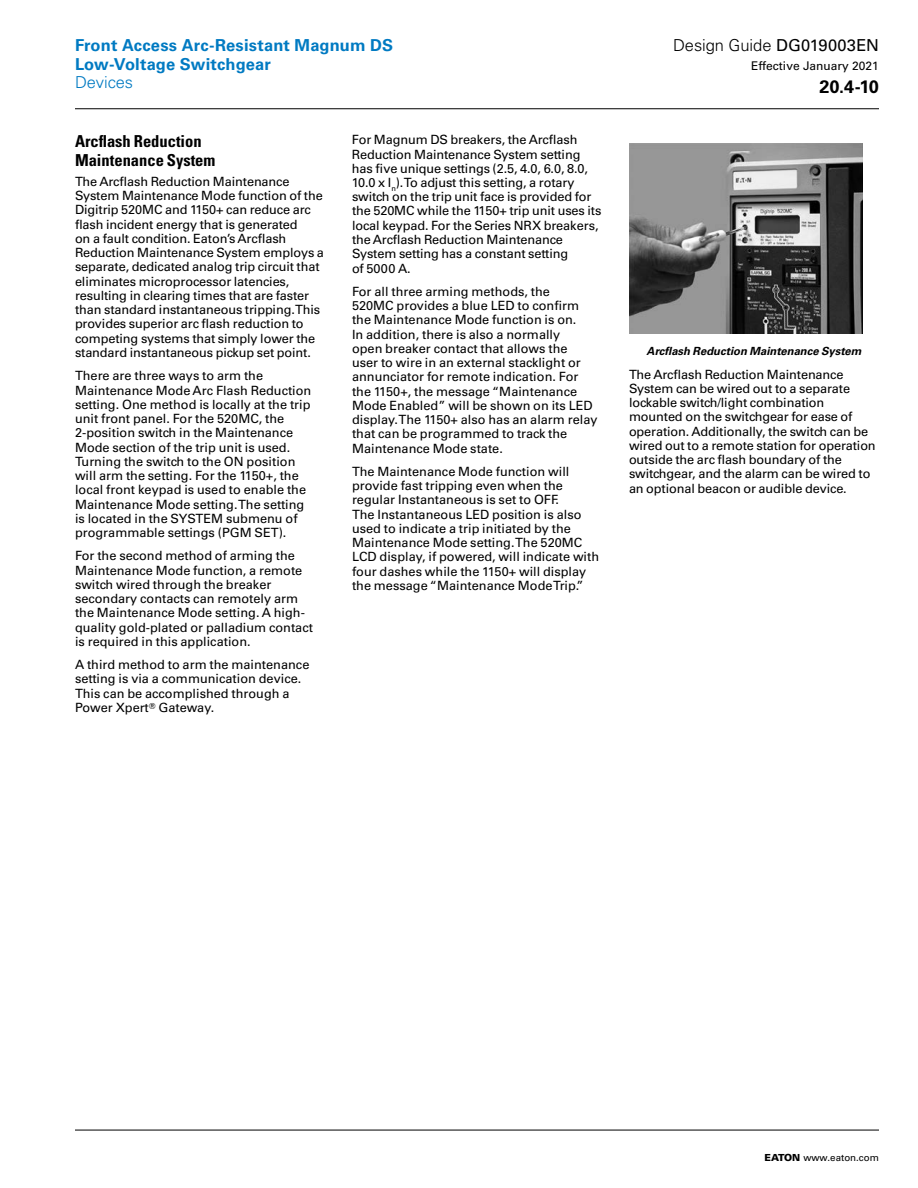
<style>
.page{position:relative;width:918px;height:1188px;background:#fff}
.page>*{position:absolute;margin:0;border:0;box-sizing:border-box;transform-origin:0 0}
.t1{font:700 18px "Univers LT Std";color:#000}
.t2{font:700 16.5px/18.8px "Univers LT Std";letter-spacing:.01em;color:#007ac2}
.t3{font:700 condensed 16.5px/19.5px "Univers LT Std";color:#000}
.t4{font:300 16.5px "Univers LT Std";letter-spacing:-.005em;color:#000}
.t5{font:300 16.5px "Univers LT Std";letter-spacing:-.005em;color:#007ac2}
.t6{font:12.75px/14.2px "Univers LT Std";color:#000}
.t7{font:12px "Univers LT Std";color:#000}
.t8{font:italic 700 11.25px "Univers LT Std";color:#000}
.t9{font:9.75px "Univers LT Std";color:#000}
.s1{font-family:"Universal Newswith Comm Pi"}
.s2{font-weight:400}
.s3{font-weight:900}
</style>
<div class="page">
<img style="left:629px;top:144px;width:234px;height:190px">
<hr style="left:75px;top:1130px;width:804px;height:1px;background:#000">
<hr style="left:75px;top:108px;width:804px;height:1px;background:#000">
<p class="t2" style="left:75px;top:36px;width:320px">Front Access Arc-Resistant Magnum DS<br>Low-Voltage Switchgear</p>
<p class="t5" style="left:75px;top:73px;width:60px">Devices</p>
<p class="t3" style="left:75px;top:131px;width:142px">Arcflash Reduction<br>Maintenance System</p>
<p class="t6" style="left:75px;top:174px;width:251px">The Arcflash Reduction Maintenance System Maintenance Mode function of the Digitrip 520MC and 1150+ can reduce arc flash incident energy that is generated<br>on a fault condition. Eaton’s Arcflash Reduction Maintenance System employs a separate, dedicated analog trip circuit that eliminates microprocessor latencies, resulting in clearing times that are faster than standard instantaneous tripping. This provides superior arc flash reduction to competing systems that simply lower the standard instantaneous pickup set point.</p>
<p class="t6" style="left:75px;top:369px;width:238px">There are three ways to arm the Maintenance Mode Arc Flash Reduction setting. One method is locally at the trip unit front panel. For the 520MC, the 2-position switch in the Maintenance Mode section of the trip unit is used.<br>Turning the switch to the ON position will arm the setting. For the 1150+, the local front keypad is used to enable the Maintenance Mode setting. The setting is located in the SYSTEM submenu of programmable settings (PGM SET).</p>
<p class="t6" style="left:75px;top:549px;width:240px">For the second method of arming the Maintenance Mode function, a remote switch wired through the breaker secondary contacts can remotely arm the Maintenance Mode setting. A high&shy;quality gold-plated or palladium contact is required in this application.</p>
<p class="t6" style="left:75px;top:658px;width:236px">A third method to arm the maintenance setting is via a communication device.<br>This can be accomplished through a Power Xpert<span class="s1">T</span> Gateway.</p>
<p class="t6" style="left:352px;top:133px;width:251px">For Magnum DS breakers, the Arcflash Reduction Maintenance System setting has five unique settings (2.5, 4.0, 6.0, 8.0, 10.0 x I<sub>n</sub>). To adjust this setting, a rotary switch on the trip unit face is provided for the 520MC while the 1150+ trip unit uses its local keypad. For the Series NRX breakers, the Arcflash Reduction Maintenance System setting has a constant setting<br>of 5000 A.</p>
<p class="t6" style="left:352px;top:284px;width:247px">For all three arming methods, the<br>520MC provides a blue LED to confirm the Maintenance Mode function is on.<br>In addition, there is also a normally<br>open breaker contact that allows the<br>user to wire in an external stacklight or annunciator for remote indication. For the 1150+, the message “Maintenance Mode Enabled” will be shown on its LED display. The 1150+ also has an alarm relay that can be programmed to track the Maintenance Mode state.</p>
<p class="t6" style="left:352px;top:464px;width:249px">The Maintenance Mode function will provide fast tripping even when the regular Instantaneous is set to OFF.<br>The Instantaneous LED position is also used to indicate a trip initiated by the Maintenance Mode setting. The 520MC LCD display, if powered, will indicate with four dashes while the 1150+ will display the message “Maintenance Mode Trip.”</p>
<p class="t4" style="left:673px;top:35px;width:207px">Design Guide <span class="s2">DG019003EN</span></p>
<p class="t7" style="left:751px;top:59px;width:129px">Effective January 2021</p>
<h1 class="t1" style="left:819px;top:76px;width:61px">20.4-10</h1>
<p class="t8" style="left:647px;top:345px;width:216px">Arcflash Reduction Maintenance System</p>
<p class="t6" style="left:629px;top:367px;width:248px">The Arcflash Reduction Maintenance System can be wired out to a separate lockable switch/light combination mounted on the switchgear for ease of operation. Additionally, the switch can be wired out to a remote station for operation outside the arc flash boundary of the switchgear, and the alarm can be wired to an optional beacon or audible device.</p>
<p class="t9" style="left:765px;top:1152px;width:116px"><span class="s3">EATON</span> www.eaton.com</p>
</div>
